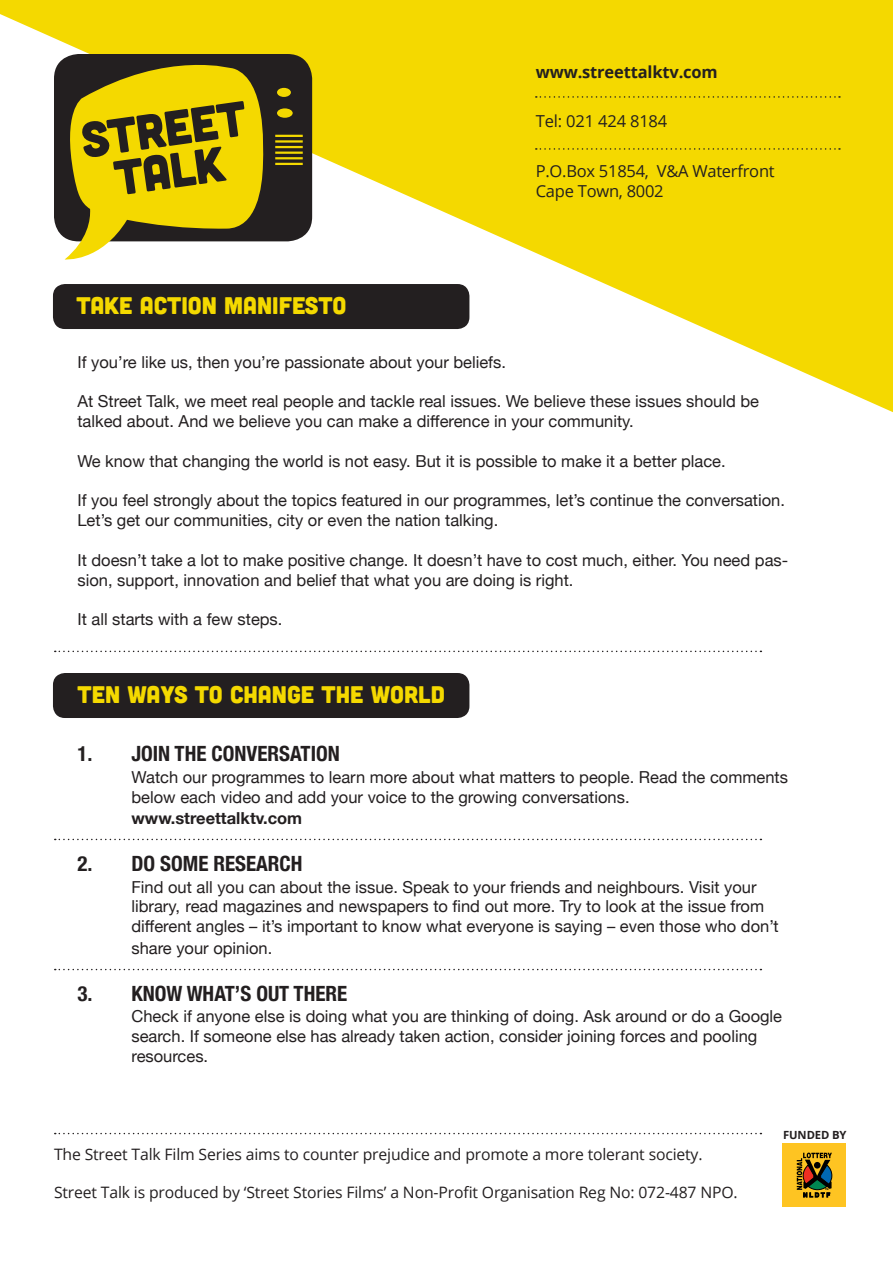
<style>
.page{position:relative;width:893px;height:1263px;background:#fff}
.page>*{position:absolute;margin:0;border:0;box-sizing:border-box;transform-origin:0 0}
.t1{font:49.05px "Cubano";color:#231f20}
.t2{font:24px "Cubano";color:#f4d900}
.t3{font:700 condensed 21px "Helvetica Neue";color:#231f20}
.t4{font:16.5px/19.8px "Helvetica Neue";color:#231f20}
.t5{font:16.5px/19.8px "Open Sans";letter-spacing:-.015em;color:#231f20}
.t6{font:700 16.5px "Open Sans";letter-spacing:-.01em;color:#231f20}
.t7{font:700 16.5px "Helvetica Neue";color:#231f20}
.t8{font:15.75px "Open Sans";letter-spacing:-.01em;color:#231f20}
.t9{font:700 11.25px "Open Sans";letter-spacing:-.01em;color:#231f20}
</style>
<div class="page">
<div style="left:53px;top:673px;width:416px;height:45px;background:#231f20;border-radius:12px"></div>
<svg style="left:0;top:0;width:893px;height:412px;fill:#f4d900"></svg>
<div style="left:54px;top:54px;width:258px;height:187px;background:#231f20;border-radius:25px"></div>
<div style="left:277px;top:88px;width:14px;height:9px;background:#f4d900;border-radius:50%"></div>
<div style="left:277px;top:108px;width:16px;height:10px;background:#f4d900;border-radius:50%"></div>
<svg style="left:62px;top:49px;width:203px;height:214px"></svg>
<hr style="left:275px;top:135px;width:28px;height:2px;background:#f4d900">
<hr style="left:275px;top:146px;width:28px;height:2px;background:#f4d900">
<hr style="left:275px;top:157px;width:28px;height:2px;background:#f4d900">
<hr style="left:275px;top:140px;width:28px;height:3px;background:#f4d900">
<hr style="left:275px;top:152px;width:28px;height:2px;background:#f4d900">
<div style="left:53px;top:284px;width:416px;height:45px;background:#231f20;border-radius:12px"></div>
<hr style="left:275px;top:163px;width:28px;height:2px;background:#f4d900">
<svg style="left:536px;top:96px;width:304px;height:2px"></svg>
<svg style="left:536px;top:148px;width:304px;height:2px"></svg>
<svg style="left:55px;top:1133px;width:706px;height:1px"></svg>
<svg style="left:55px;top:651px;width:706px;height:1px"></svg>
<div style="left:782px;top:1143px;width:64px;height:64px;background:#fec422"></div>
<svg style="left:797px;top:1152px;width:35px;height:45px"></svg>
<svg style="left:55px;top:839px;width:706px;height:1px"></svg>
<svg style="left:55px;top:969px;width:706px;height:1px"></svg>
<p class="t1" style="left:77px;top:110px;width:168px;rotate:-8deg">STREET</p>
<p class="t1" style="left:110px;top:147px;width:112px;rotate:-8deg">TALK</p>
<p class="t2" style="left:76px;top:290px;width:271px">TAKE ACTION MANIFESTO</p>
<p class="t6" style="left:536px;top:60px;width:183px">www.streettalktv.com</p>
<p class="t5" style="left:536px;top:111px;width:133px">Tel: 021 424 8184</p>
<p class="t5" style="left:536px;top:161px;width:240px">P.O.Box 51854, V&amp;A Waterfront<br>Cape Town, 8002</p>
<p class="t4" style="left:77px;top:351px;width:430px">If you’re like us, then you’re passionate about your beliefs.</p>
<p class="t4" style="left:77px;top:390px;width:683px">At Street Talk, we meet real people and tackle real issues. We believe these issues should be talked about. And we believe you can make a difference in your community.</p>
<p class="t4" style="left:77px;top:450px;width:650px">We know that changing the world is not easy. But it is possible to make it a better place.</p>
<p class="t4" style="left:77px;top:489px;width:709px">If you feel strongly about the topics featured in our programmes, let’s continue the conversation.<br>Let’s get our communities, city or even the nation talking.</p>
<p class="t4" style="left:77px;top:549px;width:712px">It doesn’t take a lot to make positive change. It doesn’t have to cost much, either. You need pas&shy;sion, support, innovation and belief that what you are doing is right.</p>
<p class="t4" style="left:77px;top:608px;width:207px">It all starts with a few steps.</p>
<p class="t2" style="left:77px;top:679px;width:369px">TEN WAYS TO CHANGE THE WORLD</p>
<p class="t3" style="left:77px;top:736px;width:264px">1. JOIN THE CONVERSATION</p>
<p class="t4" style="left:131px;top:766px;width:658px">Watch our programmes to learn more about what matters to people. Read the comments below each video and add your voice to the growing conversations.</p>
<p class="t7" style="left:131px;top:803px;width:172px">www.streettalktv.com</p>
<p class="t3" style="left:77px;top:846px;width:227px">2. DO SOME RESEARCH</p>
<p class="t4" style="left:131px;top:876px;width:649px">Find out all you can about the issue. Speak to your friends and neighbours. Visit your library, read magazines and newspapers to find out more. Try to look at the issue from different angles – it’s important to know what everyone is saying – even those who don’t</p>
<p class="t4" style="left:131px;top:937px;width:142px">share your opinion.</p>
<p class="t3" style="left:77px;top:976px;width:271px">3. KNOW WHAT’S OUT THERE</p>
<p class="t4" style="left:131px;top:1005px;width:652px">Check if anyone else is doing what you are thinking of doing. Ask around or do a Google search. If someone else has already taken action, consider joining forces and pooling resources.</p>
<p class="t8" style="left:54px;top:1144px;width:650px">The Street Talk Film Series aims to counter prejudice and promote a more tolerant society.</p>
<p class="t8" style="left:54px;top:1181px;width:685px">Street Talk is produced by ‘Street Stories Films’ a Non-Profit Organisation Reg No: 072-487 NPO.</p>
<p class="t9" style="left:783px;top:1127px;width:65px">FUNDED BY</p>
</div>
